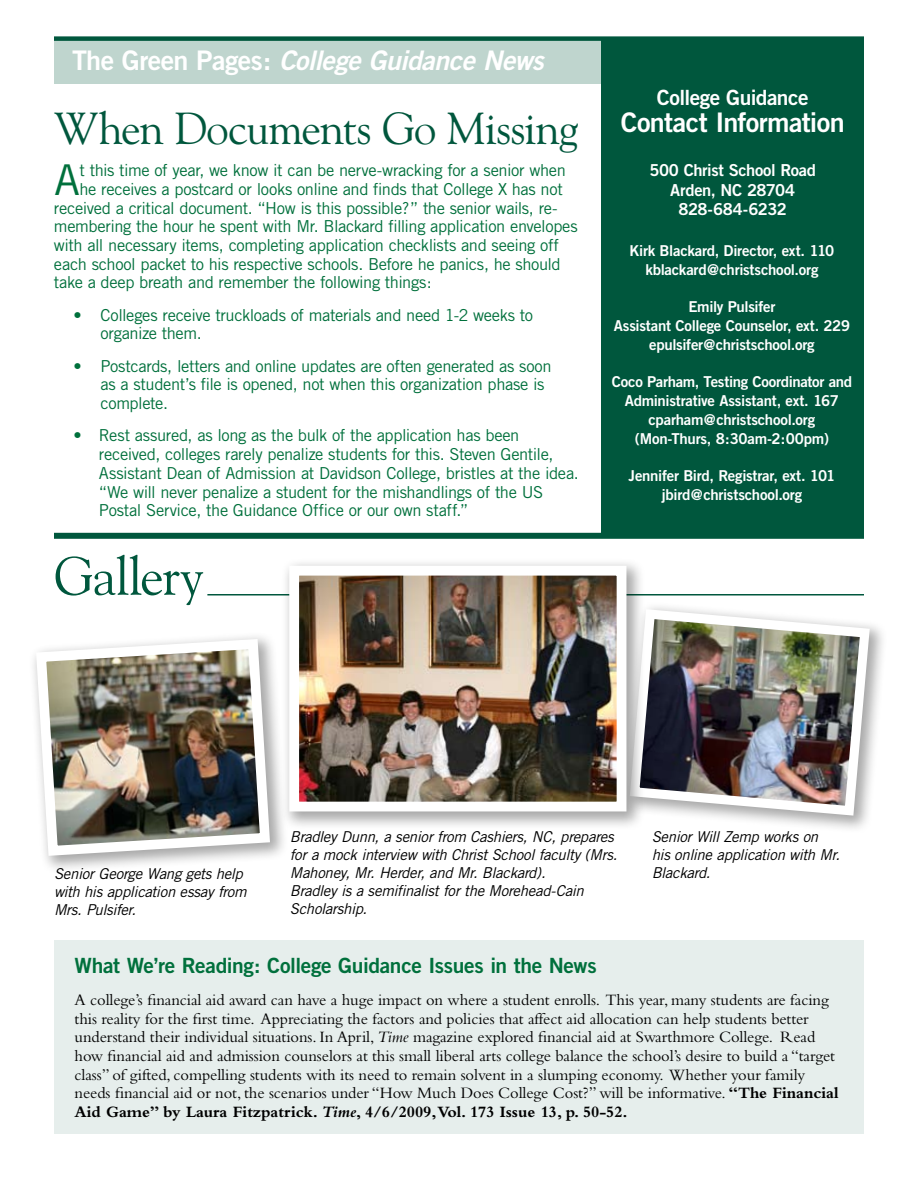
<style>
.page{position:relative;width:918px;height:1188px;background:#fff}
.page>*{position:absolute;margin:0;border:0;box-sizing:border-box;transform-origin:0 0}
.t1{font:54px "Goudy Old Style BT";letter-spacing:-.015em;color:#00573d}
.t2{font:45px "Goudy Old Style BT";letter-spacing:-.02em;color:#00573d}
.t3{font:42.45px "Trade Gothic";color:#00703c}
.t4{font:italic 27px "Trade Gothic Bold Two";letter-spacing:-.025em;color:#fff}
.t5{font:27px "Trade Gothic Bold Two";letter-spacing:-.025em;color:#fff}
.t6{font:21px "Trade Gothic Bold Two";letter-spacing:-.015em;color:#00703c}
.t7{font:21px "Trade Gothic Bold Two";letter-spacing:-.025em;color:#fff}
.t8{font:16.5px/18.8px "Trade Gothic";letter-spacing:-.025em;color:#00703c}
.t9{font:16.5px/18.8px "Bembo";letter-spacing:-.005em;color:#000}
.t10{font:16.5px/19.8px "Trade Gothic Bold Two";letter-spacing:-.02em;color:#fff;text-align:center}
.t11{font:italic 15px/18px "Trade Gothic";letter-spacing:-.025em;color:#000}
.t12{font:15px/18.8px "Trade Gothic Bold Two";letter-spacing:-.02em;color:#fff;text-align:center}
.s1{font-style:normal}
.s2{font-style:italic}
.s3{font-weight:700}
.s4{font-weight:700;font-style:italic}
</style>
<div class="page">
<div style="left:54px;top:41px;width:810px;height:42px;background:#bfd5ce"></div>
<div style="left:601px;top:38px;width:263px;height:496px;background:#00573d"></div>
<div style="left:54px;top:940px;width:810px;height:194px;background:#e6eeec"></div>
<div style="left:54px;top:36px;width:810px;height:5px;background:#00573d"></div>
<img style="left:672px;top:608px;width:203px;height:213px">
<hr style="left:207px;top:594px;width:657px;height:2px;background:#00573d">
<div style="left:26px;top:629px;width:289px;height:272px;background:#000;opacity:.35"></div>
<img style="left:31px;top:634px;width:244px;height:227px">
<div style="left:54px;top:533px;width:810px;height:6px;background:#00573d"></div>
<div style="left:280px;top:556px;width:392px;height:300px;background:#000;opacity:.35"></div>
<img style="left:300px;top:577px;width:315px;height:223px">
<div style="left:289px;top:566px;width:337px;height:245px;border:10px solid #fff"></div>
<h3 class="t4" style="left:72px;top:44px;width:473px"><span class="s1">The Green Pages:</span> College Guidance News</h3>
<h2 class="t2" style="left:54px;top:100px;width:526px">When Documents Go Missing</h2>
<h3 class="t3" style="left:54px;top:154px;width:27px">A</h3>
<p class="t8" style="left:80px;top:161px;width:488px">t this time of year, we know it can be nerve-wracking for a senior when</p>
<p class="t8" style="left:80px;top:179px;width:485px">he receives a postcard or looks online and finds that College X has not</p>
<p class="t8" style="left:54px;top:198px;width:505px">received a critical document. “How is this possible?” the senior wails, re-</p>
<p class="t8" style="left:54px;top:217px;width:525px">membering the hour he spent with Mr. Blackard filling application envelopes</p>
<p class="t8" style="left:54px;top:236px;width:506px">with all necessary items, completing application checklists and seeing off</p>
<p class="t8" style="left:54px;top:254px;width:508px">each school packet to his respective schools. Before he panics, he should</p>
<p class="t8" style="left:54px;top:273px;width:379px">take a deep breath and remember the following things:</p>
<p class="t8" style="left:100px;top:305px;width:434px;text-indent:-27px">• Colleges receive truckloads of materials and need 1-2 weeks to organize them.</p>
<p class="t8" style="left:100px;top:356px;width:453px;text-indent:-27px">• Postcards, letters and online updates are often generated as soon as a student’s file is opened, not when this organization phase is complete.</p>
<p class="t8" style="left:99px;top:426px;width:481px;text-indent:-26px">• Rest assured, as long as the bulk of the application has been received, colleges rarely penalize students for this. Steven Gentile, Assistant Dean of Admission at Davidson College, bristles at the idea. “We will never penalize a student for the mishandlings of the US Postal Service, the Guidance Office or our own staff.”</p>
<h1 class="t1" style="left:54px;top:543px;width:151px">Gallery</h1>
<p class="t7" style="left:657px;top:85px;width:153px">College Guidance</p>
<h3 class="t5" style="left:621px;top:106px;width:225px">Contact Information</h3>
<p class="t10" style="left:649px;top:160px;width:168px">500 Christ School Road<br>Arden, NC 28704<br>828-684-6232</p>
<p class="t12" style="left:630px;top:241px;width:206px">Kirk Blackard, Director, ext. 110 kblackard@christschool.org</p>
<p class="t12" style="left:614px;top:298px;width:238px">Emily Pulsifer<br>Assistant College Counselor, ext. 229 epulsifer@christschool.org</p>
<p class="t12" style="left:612px;top:373px;width:242px">Coco Parham, Testing Coordinator and Administrative Assistant, ext. 167 cparham@christschool.org (Mon-Thurs, 8:30am-2:00pm)</p>
<p class="t12" style="left:629px;top:466px;width:208px">Jennifer Bird, Registrar, ext. 101 jbird@christschool.org</p>
<p class="t11" style="left:54px;top:865px;width:194px">Senior George Wang gets help with his application essay from<br>Mrs. Pulsifer.</p>
<p class="t11" style="left:290px;top:828px;width:329px">Bradley Dunn, a senior from Cashiers, NC, prepares for a mock interview with Christ School faculty (Mrs.<br>Mahoney, Mr. Herder, and Mr. Blackard).<br>Bradley is a semifinalist for the Morehead-Cain Scholarship.</p>
<p class="t11" style="left:652px;top:828px;width:190px">Senior Will Zemp works on his online application with Mr.<br>Blackard.</p>
<p class="t6" style="left:75px;top:952px;width:524px">What We’re Reading: College Guidance Issues in the News</p>
<p class="t9" style="left:75px;top:990px;width:765px">A college’s financial aid award can have a huge impact on where a student enrolls. This year, many students are facing this reality for the first time. Appreciating the factors and policies that affect aid allocation can help students better understand their individual situations. In April, <span class="s2">Time</span> magazine explored financial aid at Swarthmore College. Read how financial aid and admission counselors at this small liberal arts college balance the school’s desire to build a “target class” of gifted, compelling students with its need to remain solvent in a slumping economy. Whether your family needs financial aid or not, the scenarios under “How Much Does College Cost?” will be informative. <span class="s3">“The Financial Aid Game” by Laura Fitzpatrick.</span> <span class="s4">Time</span><span class="s3">, 4/6/2009, Vol. 173 Issue 13, p. 50-52.</span></p>
</div>
